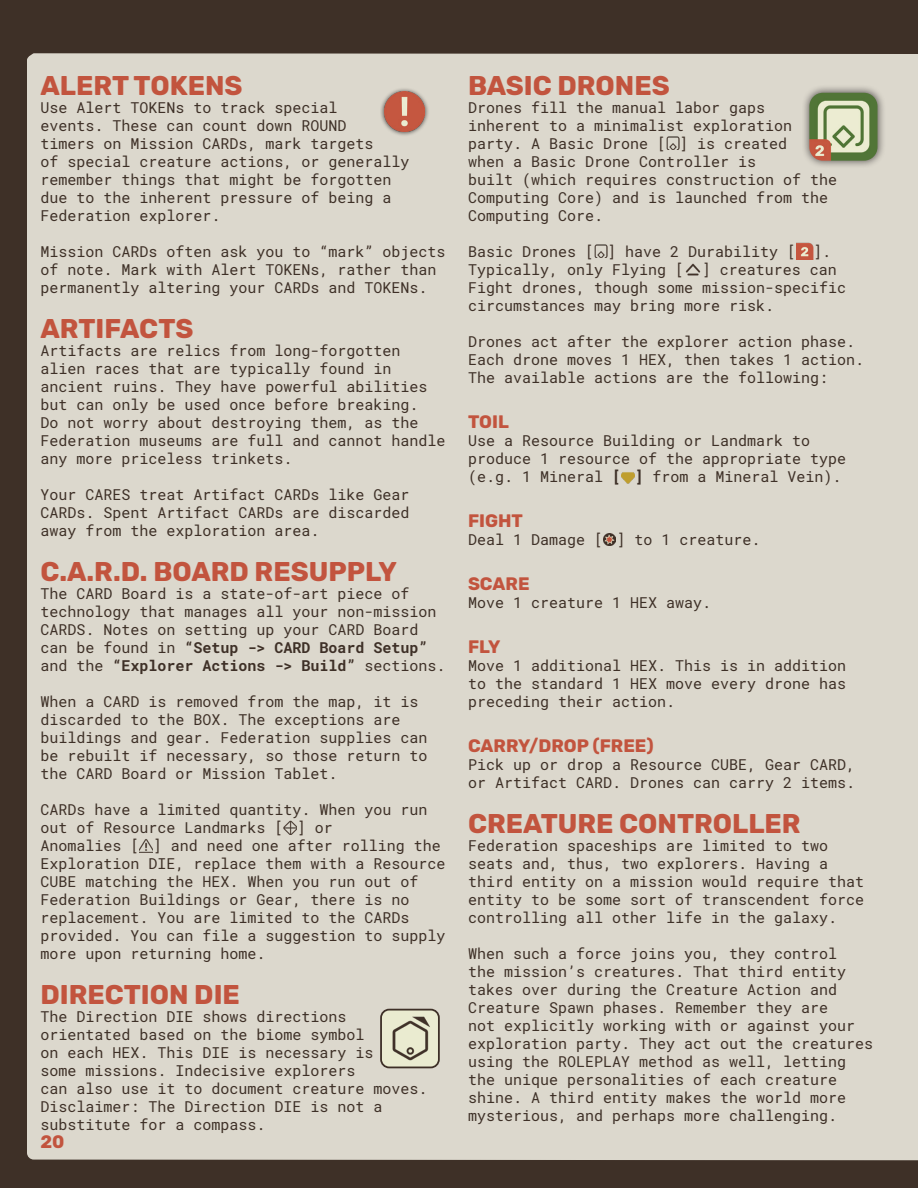
<style>
.page{position:relative;width:918px;height:1188px;background:#3e3027}
.page>*{position:absolute;margin:0;border:0;box-sizing:border-box;transform-origin:0 0}
.HEADER_1{font:700 27px "Rubik";color:#c2543e}
.HEADER_2{font:700 18px "Rubik";color:#c2543e}
.BODY{font:15px/18px "Roboto Mono";color:#3e3027}
.s1{font-weight:700}
</style>
<div class="page">
<div style="left:27px;top:0;width:891px;height:1161px;background:#dcd8cd"></div>
<svg style="left:284px;top:821px;width:13px;height:13px"></svg>
<svg style="left:140px;top:839px;width:13px;height:13px"></svg>
<svg style="left:666px;top:137px;width:13px;height:13px"></svg>
<svg style="left:594px;top:245px;width:13px;height:13px"></svg>
<img style="left:796px;top:243px;width:17px;height:16px">
<img style="left:684px;top:263px;width:18px;height:13px">
<img style="left:621px;top:470px;width:14px;height:14px">
<svg style="left:604px;top:533px;width:12px;height:12px"></svg>
<div style="left:801px;top:85px;width:85px;height:84px;background:#231f20;opacity:.75"></div>
<img style="left:809px;top:93px;width:69px;height:68px">
<div style="left:380px;top:87px;width:49px;height:49px;background:#231f20;opacity:.75"></div>
<img style="left:384px;top:91px;width:41px;height:41px">
<img style="left:381px;top:1010px;width:58px;height:57px">
<div style="left:380px;top:1009px;width:60px;height:59px;border:2px solid #3e3027;border-radius:8px"></div>
<p class="HEADER_1" style="left:40px;top:69px;width:204px">ALERT TOKENS</p>
<p class="BODY" style="left:40px;top:98px;width:371px">Use Alert TOKENs to track special<br>events. These can count down ROUND<br>timers on Mission CARDs, mark targets<br>of special creature actions, or generally remember things that might be forgotten due to the inherent pressure of being a Federation explorer.</p>
<p class="BODY" style="left:40px;top:242px;width:407px">Mission CARDs often ask you to “mark” objects of note. Mark with Alert TOKENs, rather than permanently altering your CARDs and TOKENs.</p>
<p class="HEADER_1" style="left:40px;top:312px;width:154px">ARTIFACTS</p>
<p class="BODY" style="left:40px;top:341px;width:407px">Artifacts are relics from long-forgotten alien races that are typically found in ancient ruins. They have powerful abilities but can only be used once before breaking.<br>Do not worry about destroying them, as the Federation museums are full and cannot handle any more priceless trinkets.</p>
<p class="BODY" style="left:40px;top:485px;width:371px;text-align:justify">Your CARES treat Artifact CARDs like Gear CARDs. Spent Artifact CARDs are discarded away from the exploration area.</p>
<p class="HEADER_1" style="left:40px;top:555px;width:358px">C.A.R.D. BOARD RESUPPLY</p>
<p class="BODY" style="left:40px;top:584px;width:407px">The CARD Board is a state-of-art piece of technology that manages all your non-mission CARDS. Notes on setting up your CARD Board can be found in <span class="s1">“Setup -&gt; CARD Board Setup” </span>and the <span class="s1">“Explorer Actions -&gt; Build”</span> sections.</p>
<p class="BODY" style="left:40px;top:692px;width:389px">When a CARD is removed from the map, it is discarded to the BOX. The exceptions are buildings and gear. Federation supplies can be rebuilt if necessary, so those return to the CARD Board or Mission Tablet.</p>
<p class="BODY" style="left:40px;top:800px;width:407px">CARDs have a limited quantity. When you run out of Resource Landmarks [ ] or<br>Anomalies [ ] and need one after rolling the Exploration DIE, replace them with a Resource CUBE matching the HEX. When you run out of Federation Buildings or Gear, there is no replacement. You are limited to the CARDs provided. You can file a suggestion to supply more upon returning home.</p>
<p class="HEADER_1" style="left:40px;top:978px;width:201px">DIRECTION DIE</p>
<p class="BODY" style="left:40px;top:1007px;width:389px">The Direction DIE shows directions orientated based on the biome symbol<br>on each HEX. This DIE is necessary is<br>some missions. Indecisive explorers<br>can also use it to document creature moves.<br>Disclaimer: The Direction DIE is not a substitute for a compass.</p>
<p class="HEADER_2" style="left:40px;top:1131px;width:26px">20</p>
<p class="HEADER_1" style="left:468px;top:69px;width:203px">BASIC DRONES</p>
<p class="BODY" style="left:468px;top:98px;width:371px">Drones fill the manual labor gaps inherent to a minimalist exploration party. A Basic Drone [ ] is created<br>when a Basic Drone Controller is<br>built (which requires construction of the Computing Core) and is launched from the Computing Core.</p>
<p class="BODY" style="left:468px;top:242px;width:380px">Basic Drones [ ] have 2 Durability [ ].<br>Typically, only Flying [ ] creatures can Fight drones, though some mission-specific circumstances may bring more risk.</p>
<p class="BODY" style="left:468px;top:332px;width:398px">Drones act after the explorer action phase.<br>Each drone moves 1 HEX, then takes 1 action.<br>The available actions are the following:</p>
<p class="HEADER_2" style="left:468px;top:411px;width:42px">TOIL</p>
<p class="BODY" style="left:468px;top:431px;width:380px">Use a Resource Building or Landmark to produce 1 resource of the appropriate type (e.g. 1 Mineral <span class="s1">[ ]</span> from a Mineral Vein).</p>
<p class="HEADER_2" style="left:468px;top:510px;width:57px">FIGHT</p>
<p class="BODY" style="left:468px;top:530px;width:294px">Deal 1 Damage [ ] to 1 creature.</p>
<p class="HEADER_2" style="left:468px;top:573px;width:63px">SCARE</p>
<p class="BODY" style="left:468px;top:593px;width:245px">Move 1 creature 1 HEX away.</p>
<p class="HEADER_2" style="left:468px;top:636px;width:34px">FLY</p>
<p class="BODY" style="left:468px;top:656px;width:380px;text-align:justify">Move 1 additional HEX. This is in addition to the standard 1 HEX move every drone has preceding their action.</p>
<p class="HEADER_2" style="left:468px;top:735px;width:187px">CARRY/DROP (FREE)</p>
<p class="BODY" style="left:468px;top:755px;width:389px">Pick up or drop a Resource CUBE, Gear CARD, or Artifact CARD. Drones can carry 2 items.</p>
<p class="HEADER_1" style="left:468px;top:807px;width:334px">CREATURE CONTROLLER</p>
<p class="BODY" style="left:468px;top:836px;width:398px">Federation spaceships are limited to two seats and, thus, two explorers. Having a third entity on a mission would require that entity to be some sort of transcendent force controlling all other life in the galaxy.</p>
<p class="BODY" style="left:468px;top:944px;width:407px">When such a force joins you, they control<br>the mission’s creatures. That third entity takes over during the Creature Action and Creature Spawn phases. Remember they are<br>not explicitly working with or against your exploration party. They act out the creatures using the ROLEPLAY method as well, letting the unique personalities of each creature shine. A third entity makes the world more mysterious, and perhaps more challenging.</p>
</div>
